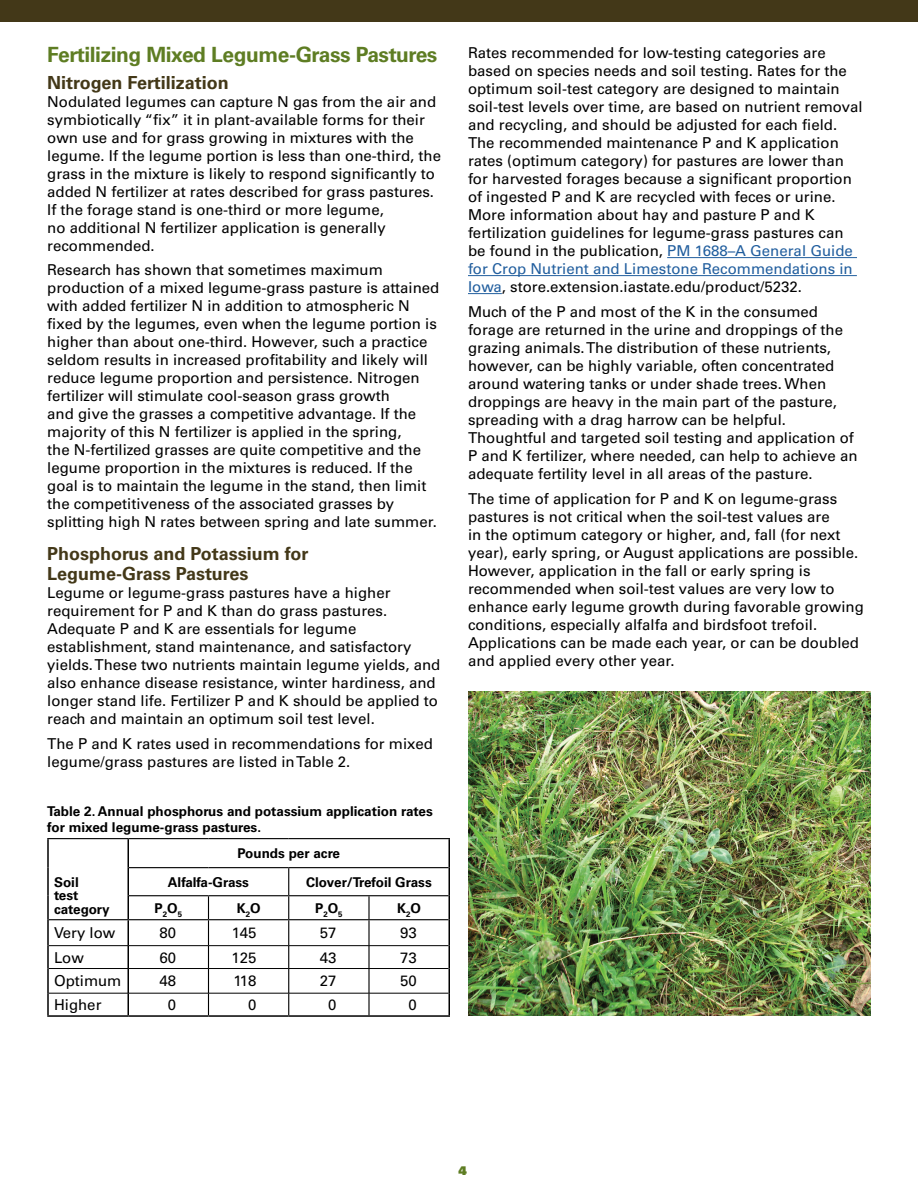
<style>
.page{position:relative;width:918px;height:1188px;background:#fff}
.page>*{position:absolute;margin:0;border:0;box-sizing:border-box;transform-origin:0 0}
.Section_Header_H3{font:700 21px "Univers LT Std";letter-spacing:-.02em;color:#5e7d23}
.sub_head_1_H2{font:700 18px/19.5px "Univers LT Std";color:#433818}
.Body_Copy{font:15px/18px "Univers LT Std";color:#000}
.Body_Copy-2{font:700 13.5px/13.5px "Univers LT Std";color:#000}
.t1{font:12px "Univers LT Std X Black";color:#5e7d23}
.s1{color:#215e9e}
</style>
<div class="page">
<div style="left:0;top:0;width:918px;height:22px;background:#433818"></div>
<hr style="left:667px;top:257px;width:190px;height:1px;background:#215e9e">
<hr style="left:468px;top:275px;width:389px;height:1px;background:#215e9e">
<hr style="left:468px;top:293px;width:34px;height:1px;background:#215e9e">
<img style="left:468px;top:691px;width:403px;height:324px">
<hr style="left:47px;top:838px;width:81px;height:1px;background:#000">
<hr style="left:128px;top:838px;width:80px;height:1px;background:#000">
<hr style="left:208px;top:838px;width:81px;height:1px;background:#000">
<hr style="left:289px;top:838px;width:80px;height:1px;background:#000">
<hr style="left:369px;top:838px;width:81px;height:1px;background:#000">
<hr style="left:129px;top:867px;width:79px;height:1px;background:#000">
<hr style="left:208px;top:867px;width:81px;height:1px;background:#000">
<hr style="left:289px;top:867px;width:80px;height:1px;background:#000">
<hr style="left:369px;top:867px;width:79px;height:1px;background:#000">
<hr style="left:129px;top:895px;width:79px;height:1px;background:#000">
<hr style="left:208px;top:895px;width:81px;height:1px;background:#000">
<hr style="left:289px;top:895px;width:80px;height:1px;background:#000">
<hr style="left:369px;top:895px;width:79px;height:1px;background:#000">
<hr style="left:368px;top:896px;width:2px;height:23px;background:#000">
<hr style="left:47px;top:839px;width:2px;height:29px;background:#000">
<hr style="left:448px;top:839px;width:2px;height:29px;background:#000">
<hr style="left:47px;top:868px;width:2px;height:28px;background:#000">
<hr style="left:448px;top:868px;width:2px;height:28px;background:#000">
<hr style="left:47px;top:896px;width:2px;height:24px;background:#000">
<hr style="left:448px;top:896px;width:2px;height:24px;background:#000">
<hr style="left:208px;top:919px;width:81px;height:1px;background:#000">
<hr style="left:289px;top:919px;width:80px;height:1px;background:#000">
<hr style="left:369px;top:919px;width:79px;height:1px;background:#000">
<hr style="left:368px;top:920px;width:2px;height:25px;background:#000">
<hr style="left:368px;top:946px;width:2px;height:22px;background:#000">
<hr style="left:368px;top:969px;width:2px;height:24px;background:#000">
<svg style="left:288px;top:868px;width:1px;height:147px"></svg>
<hr style="left:368px;top:993px;width:2px;height:22px;background:#000">
<hr style="left:448px;top:920px;width:2px;height:26px;background:#000">
<hr style="left:448px;top:946px;width:2px;height:23px;background:#000">
<hr style="left:448px;top:969px;width:2px;height:24px;background:#000">
<hr style="left:448px;top:993px;width:2px;height:22px;background:#000">
<hr style="left:208px;top:1015px;width:81px;height:2px;background:#000">
<hr style="left:289px;top:1015px;width:80px;height:2px;background:#000">
<hr style="left:369px;top:1015px;width:81px;height:2px;background:#000">
<hr style="left:208px;top:945px;width:81px;height:1px;background:#000">
<hr style="left:289px;top:945px;width:80px;height:1px;background:#000">
<hr style="left:369px;top:945px;width:79px;height:1px;background:#000">
<hr style="left:208px;top:968px;width:81px;height:1px;background:#000">
<hr style="left:289px;top:968px;width:80px;height:1px;background:#000">
<hr style="left:369px;top:968px;width:79px;height:1px;background:#000">
<hr style="left:208px;top:993px;width:81px;height:1px;background:#000">
<hr style="left:289px;top:993px;width:80px;height:1px;background:#000">
<hr style="left:369px;top:993px;width:79px;height:1px;background:#000">
<hr style="left:49px;top:919px;width:79px;height:1px;background:#000">
<hr style="left:128px;top:919px;width:80px;height:1px;background:#000">
<svg style="left:208px;top:896px;width:1px;height:119px"></svg>
<hr style="left:47px;top:920px;width:2px;height:26px;background:#000">
<hr style="left:47px;top:946px;width:2px;height:23px;background:#000">
<hr style="left:47px;top:969px;width:2px;height:24px;background:#000">
<hr style="left:47px;top:993px;width:2px;height:22px;background:#000">
<svg style="left:128px;top:839px;width:1px;height:176px"></svg>
<hr style="left:47px;top:1015px;width:81px;height:2px;background:#000">
<hr style="left:128px;top:1015px;width:80px;height:2px;background:#000">
<hr style="left:49px;top:945px;width:79px;height:1px;background:#000">
<hr style="left:128px;top:945px;width:80px;height:1px;background:#000">
<hr style="left:49px;top:968px;width:79px;height:1px;background:#000">
<hr style="left:128px;top:968px;width:80px;height:1px;background:#000">
<hr style="left:49px;top:993px;width:79px;height:1px;background:#000">
<hr style="left:128px;top:993px;width:80px;height:1px;background:#000">
<h3 class="Section_Header_H3" style="left:47px;top:43px;width:392px">Fertilizing Mixed Legume-Grass Pastures</h3>
<h2 class="sub_head_1_H2" style="left:47px;top:73px;width:183px">Nitrogen Fertilization</h2>
<p class="Body_Copy" style="left:47px;top:92px;width:395px">Nodulated legumes can capture N gas from the air and symbiotically “fix” it in plant-available forms for their own use and for grass growing in mixtures with the legume. If the legume portion is less than one-third, the grass in the mixture is likely to respond significantly to added N fertilizer at rates described for grass pastures.<br>If the forage stand is one-third or more legume,<br>no additional N fertilizer application is generally recommended.</p>
<p class="Body_Copy" style="left:47px;top:261px;width:394px">Research has shown that sometimes maximum production of a mixed legume-grass pasture is attained with added fertilizer N in addition to atmospheric N fixed by the legumes, even when the legume portion is higher than about one-third. However, such a practice seldom results in increased profitability and likely will reduce legume proportion and persistence. Nitrogen fertilizer will stimulate cool-season grass growth<br>and give the grasses a competitive advantage. If the majority of this N fertilizer is applied in the spring,<br>the N-fertilized grasses are quite competitive and the legume proportion in the mixtures is reduced. If the goal is to maintain the legume in the stand, then limit the competitiveness of the associated grasses by splitting high N rates between spring and late summer.</p>
<h2 class="sub_head_1_H2" style="left:47px;top:545px;width:263px">Phosphorus and Potassium for<br>Legume-Grass Pastures</h2>
<p class="Body_Copy" style="left:47px;top:584px;width:395px">Legume or legume-grass pastures have a higher requirement for P and K than do grass pastures.<br>Adequate P and K are essentials for legume establishment, stand maintenance, and satisfactory yields. These two nutrients maintain legume yields, and also enhance disease resistance, winter hardiness, and longer stand life. Fertilizer P and K should be applied to reach and maintain an optimum soil test level.</p>
<p class="Body_Copy" style="left:47px;top:734px;width:387px">The P and K rates used in recommendations for mixed legume/grass pastures are listed in Table 2.</p>
<p class="Body_Copy-2" style="left:47px;top:803px;width:387px;line-height:16.2px">Table 2. Annual phosphorus and potassium application rates for mixed legume-grass pastures.</p>
<p class="Body_Copy-2" style="left:54px;top:875px;width:57px">Soil<br>test category</p>
<p class="Body_Copy-2" style="left:237px;top:847px;width:104px">Pounds per acre</p>
<p class="Body_Copy-2" style="left:168px;top:875px;width:83px">Alfalfa-Grass</p>
<p class="Body_Copy-2" style="left:306px;top:875px;width:127px">Clover/Trefoil Grass</p>
<p class="Body_Copy-2" style="left:155px;top:901px;width:29px">P<sub>2</sub>O<sub>5</sub></p>
<p class="Body_Copy-2" style="left:237px;top:901px;width:25px">K<sub>2</sub>O</p>
<p class="Body_Copy-2" style="left:315px;top:901px;width:29px">P<sub>2</sub>O<sub>5</sub></p>
<p class="Body_Copy-2" style="left:397px;top:901px;width:25px">K<sub>2</sub>O</p>
<p class="Body_Copy" style="left:54px;top:924px;width:63px">Very low</p>
<p class="Body_Copy" style="left:159px;top:924px;width:18px">80</p>
<p class="Body_Copy" style="left:232px;top:924px;width:26px">145</p>
<p class="Body_Copy" style="left:320px;top:924px;width:18px">57</p>
<p class="Body_Copy" style="left:400px;top:924px;width:18px">93</p>
<p class="Body_Copy" style="left:54px;top:948px;width:31px">Low</p>
<p class="Body_Copy" style="left:159px;top:948px;width:18px">60</p>
<p class="Body_Copy" style="left:232px;top:948px;width:26px">125</p>
<p class="Body_Copy" style="left:320px;top:948px;width:18px">43</p>
<p class="Body_Copy" style="left:400px;top:948px;width:18px">73</p>
<p class="Body_Copy" style="left:54px;top:972px;width:69px">Optimum</p>
<p class="Body_Copy" style="left:159px;top:972px;width:18px">48</p>
<p class="Body_Copy" style="left:234px;top:972px;width:24px">118</p>
<p class="Body_Copy" style="left:320px;top:972px;width:18px">27</p>
<p class="Body_Copy" style="left:400px;top:972px;width:18px">50</p>
<p class="Body_Copy" style="left:54px;top:996px;width:49px">Higher</p>
<p class="Body_Copy" style="left:168px;top:996px;width:10px">0</p>
<p class="Body_Copy" style="left:248px;top:996px;width:10px">0</p>
<p class="Body_Copy" style="left:328px;top:996px;width:10px">0</p>
<p class="Body_Copy" style="left:409px;top:996px;width:10px">0</p>
<p class="Body_Copy" style="left:468px;top:44px;width:396px">Rates recommended for low-testing categories are based on species needs and soil testing. Rates for the optimum soil-test category are designed to maintain soil-test levels over time, are based on nutrient removal and recycling, and should be adjusted for each field.<br>The recommended maintenance P and K application rates (optimum category) for pastures are lower than for harvested forages because a significant proportion of ingested P and K are recycled with feces or urine.<br>More information about hay and pasture P and K fertilization guidelines for legume-grass pastures can be found in the publication, <span class="s1">PM 1688–A General Guide for Crop Nutrient and Limestone Recommendations in Iowa</span>, store.extension.iastate.edu/product/5232.</p>
<p class="Body_Copy" style="left:468px;top:303px;width:391px">Much of the P and most of the K in the consumed forage are returned in the urine and droppings of the grazing animals. The distribution of these nutrients, however, can be highly variable, often concentrated around watering tanks or under shade trees. When droppings are heavy in the main part of the pasture, spreading with a drag harrow can be helpful.<br>Thoughtful and targeted soil testing and application of P and K fertilizer, where needed, can help to achieve an adequate fertility level in all areas of the pasture.</p>
<p class="Body_Copy" style="left:468px;top:489px;width:397px">The time of application for P and K on legume-grass pastures is not critical when the soil-test values are<br>in the optimum category or higher, and, fall (for next year), early spring, or August applications are possible.<br>However, application in the fall or early spring is recommended when soil-test values are very low to enhance early legume growth during favorable growing conditions, especially alfalfa and birdsfoot trefoil.<br>Applications can be made each year, or can be doubled and applied every other year.</p>
<p class="t1" style="left:459px;top:1163px;width:10px">4</p>
</div>
